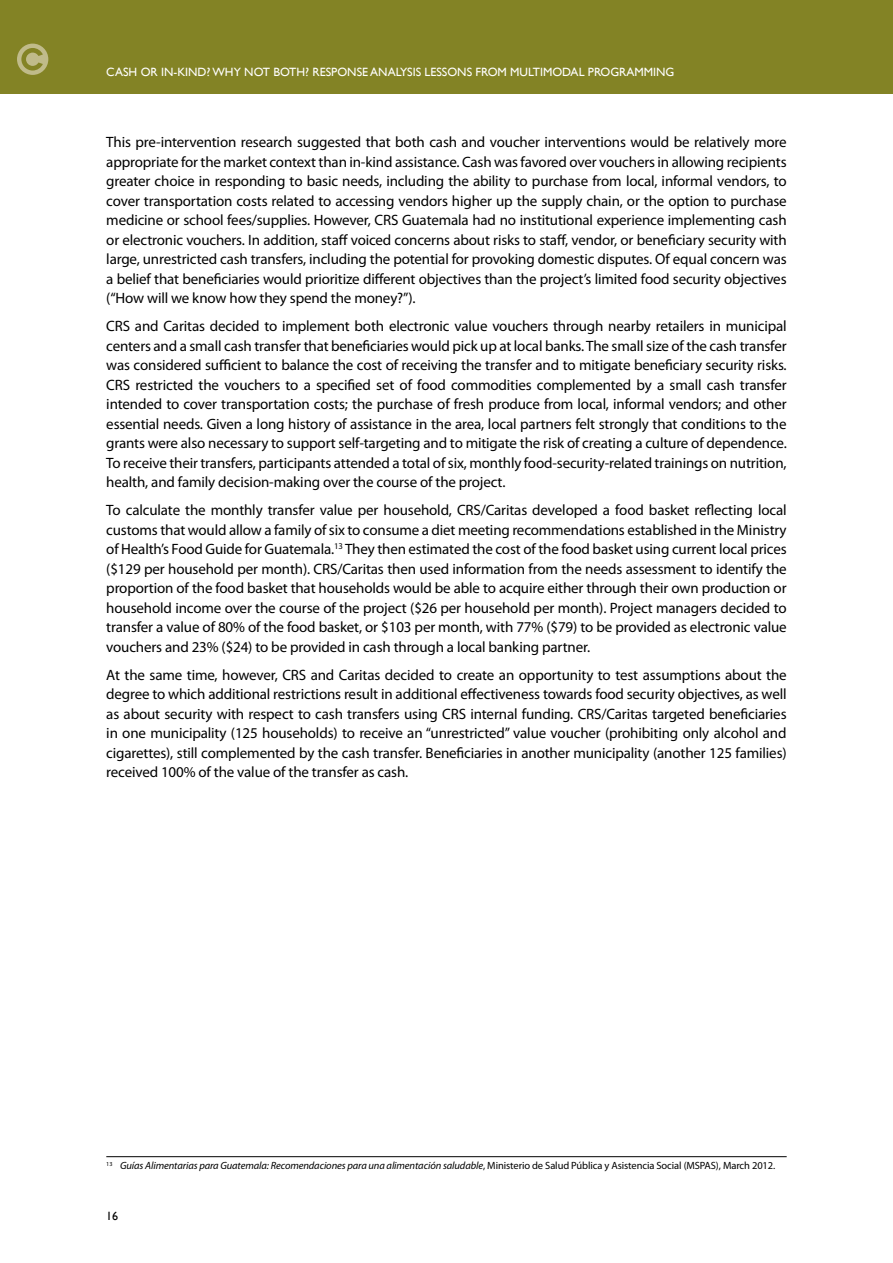
<style>
.page{position:relative;width:893px;height:1263px;background:#fff}
.page>*{position:absolute;margin:0;border:0;box-sizing:border-box;transform-origin:0 0}
.t1{font:15px/19.5px "Myriad Pro";letter-spacing:-.01em;color:#000;text-align:justify}
.t2{font:12px "Gill Sans";color:#fff}
.t3{font:12px "Gill Sans";color:#000}
.t4{font:italic 10.5px "Myriad Pro";letter-spacing:-.01em;color:#000}
.s1{font-style:normal}
</style>
<div class="page">
<div style="left:0;top:0;width:893px;height:94px;background:#838325"></div>
<hr style="left:106px;top:1156px;width:681px;height:1px;background:#000">
<div style="left:17px;top:44px;width:31px;height:31px;background:#c0bb8a;border-radius:50%"></div>
<svg style="left:21px;top:48px;width:22px;height:23px"></svg>
<p class="t2" style="left:106px;top:65px;width:570px">CASH OR IN-KIND? WHY NOT BOTH? RESPONSE ANALYSIS LESSONS FROM MULTIMODAL PROGRAMMING</p>
<p class="t1" style="left:106px;top:132px;width:682px">This pre-intervention research suggested that both cash and voucher interventions would be relatively more appropriate for the market context than in-kind assistance. Cash was favored over vouchers in allowing recipients greater choice in responding to basic needs, including the ability to purchase from local, informal vendors, to cover transportation costs related to accessing vendors higher up the supply chain, or the option to purchase medicine or school fees/supplies. However, CRS Guatemala had no institutional experience implementing cash or electronic vouchers. In addition, staff voiced concerns about risks to staff, vendor, or beneficiary security with large, unrestricted cash transfers, including the potential for provoking domestic disputes. Of equal concern was a belief that beneficiaries would prioritize different objectives than the project’s limited food security objectives (“How will we know how they spend the money?”).</p>
<p class="t1" style="left:106px;top:316px;width:682px">CRS and Caritas decided to implement both electronic value vouchers through nearby retailers in municipal centers and a small cash transfer that beneficiaries would pick up at local banks. The small size of the cash transfer was considered sufficient to balance the cost of receiving the transfer and to mitigate beneficiary security risks.<br>CRS restricted the vouchers to a specified set of food commodities complemented by a small cash transfer intended to cover transportation costs; the purchase of fresh produce from local, informal vendors; and other essential needs. Given a long history of assistance in the area, local partners felt strongly that conditions to the grants were also necessary to support self-targeting and to mitigate the risk of creating a culture of dependence.<br>To receive their transfers, participants attended a total of six, monthly food-security-related trainings on nutrition, health, and family decision-making over the course of the project.</p>
<p class="t1" style="left:106px;top:500px;width:682px">To calculate the monthly transfer value per household, CRS/Caritas developed a food basket reflecting local customs that would allow a family of six to consume a diet meeting recommendations established in the Ministry of Health’s Food Guide for Guatemala.<sup>13</sup> They then estimated the cost of the food basket using current local prices ($129 per household per month). CRS/Caritas then used information from the needs assessment to identify the proportion of the food basket that households would be able to acquire either through their own production or household income over the course of the project ($26 per household per month). Project managers decided to transfer a value of 80% of the food basket, or $103 per month, with 77% ($79) to be provided as electronic value vouchers and 23% ($24) to be provided in cash through a local banking partner.</p>
<p class="t1" style="left:106px;top:665px;width:682px">At the same time, however, CRS and Caritas decided to create an opportunity to test assumptions about the degree to which additional restrictions result in additional effectiveness towards food security objectives, as well as about security with respect to cash transfers using CRS internal funding. CRS/Caritas targeted beneficiaries in one municipality (125 households) to receive an “unrestricted” value voucher (prohibiting only alcohol and cigarettes), still complemented by the cash transfer. Beneficiaries in another municipality (another 125 families) received 100% of the value of the transfer as cash.</p>
<p class="t4" style="left:106px;top:1159px;width:670px"><sup>13</sup> Guías Alimentarias para Guatemala: Recomendaciones para una alimentación saludable<span class="s1">, Ministerio de Salud Pública y Asistencia Social (MSPAS), March 2012.</span></p>
<p class="t3" style="left:106px;top:1209px;width:13px">16</p>
</div>
